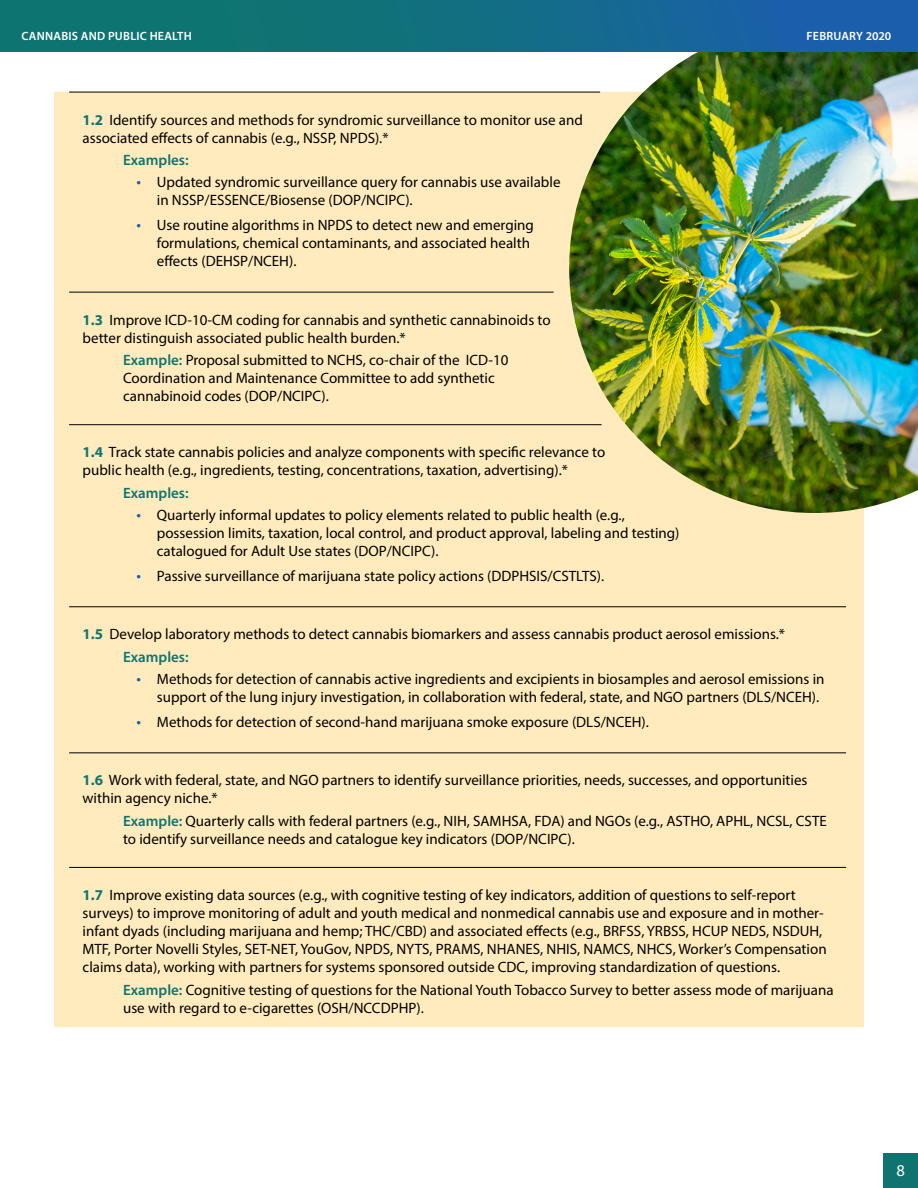
<style>
.page{position:relative;width:918px;height:1188px;background:#fff}
.page>*{position:absolute;margin:0;border:0;box-sizing:border-box;transform-origin:0 0}
.t1{font:16.5px "Myriad Pro";color:#fff}
.t2{font:15px/18px "Myriad Pro";color:#000}
.t3{font:600 15px "Myriad Pro";color:#0f7470}
.t4{font:600 12px "Myriad Pro";letter-spacing:.02em;color:#fff}
.s1{font-weight:700;color:#0f7470}
.s2{font-size:16.5px;color:#1a5fab}
.s3{font-weight:600;color:#0f7470}
</style>
<div class="page">
<div style="left:54px;top:92px;width:810px;height:935px;background:#ffebbd"></div>
<div style="left:883px;top:1153px;width:35px;height:35px;background:#0f7470"></div>
<hr style="left:69px;top:92px;width:531px;height:1px;background:#000">
<hr style="left:69px;top:292px;width:485px;height:1px;background:#000">
<hr style="left:69px;top:424px;width:533px;height:1px;background:#000">
<hr style="left:69px;top:607px;width:777px;height:1px;background:#000">
<hr style="left:69px;top:753px;width:777px;height:1px;background:#000">
<hr style="left:69px;top:867px;width:777px;height:1px;background:#000">
<img style="left:569px;top:52px;width:349px;height:461px">
<div style="left:0;top:0;width:918px;height:52px;background:linear-gradient(to right,#0b7963,#1b5fac)"></div>
<p class="t4" style="left:22px;top:28px;width:172px">CANNABIS AND PUBLIC HEALTH</p>
<p class="t4" style="left:807px;top:28px;width:86px">FEBRUARY 2020</p>
<p class="t2" style="left:83px;top:110px;width:502px"><span class="s1">1.2</span> Identify sources and methods for syndromic surveillance to monitor use and associated effects of cannabis (e.g., NSSP, NPDS).*</p>
<p class="t3" style="left:123px;top:151px;width:67px">Examples:</p>
<p class="t2" style="left:157px;top:173px;width:405px;text-indent:-20px"><span class="s2">•</span> Updated syndromic surveillance query for cannabis use available in NSSP/ESSENCE/Biosense (DOP/NCIPC).</p>
<p class="t2" style="left:157px;top:216px;width:379px;text-indent:-20px"><span class="s2">•</span> Use routine algorithms in NPDS to detect new and emerging formulations, chemical contaminants, and associated health effects (DEHSP/NCEH).</p>
<p class="t2" style="left:83px;top:310px;width:470px"><span class="s1">1.3</span> Improve ICD-10-CM coding for cannabis and synthetic cannabinoids to better distinguish associated public health burden.*</p>
<p class="t2" style="left:123px;top:351px;width:387px"><span class="s3">Example:</span> Proposal submitted to NCHS, co-chair of the ICD-10<br>Coordination and Maintenance Committee to add synthetic cannabinoid codes (DOP/NCIPC).</p>
<p class="t2" style="left:83px;top:443px;width:524px"><span class="s1">1.4</span> Track state cannabis policies and analyze components with specific relevance to public health (e.g., ingredients, testing, concentrations, taxation, advertising).*</p>
<p class="t3" style="left:123px;top:483px;width:67px">Examples:</p>
<p class="t2" style="left:157px;top:506px;width:524px;text-indent:-20px"><span class="s2">•</span> Quarterly informal updates to policy elements related to public health (e.g., possession limits, taxation, local control, and product approval, labeling and testing) catalogued for Adult Use states (DOP/NCIPC).</p>
<p class="t2" style="left:137px;top:567px;width:469px"><span class="s2">•</span> Passive surveillance of marijuana state policy actions (DDPHSIS/CSTLTS).</p>
<p class="t2" style="left:123px;top:623px;width:664px;line-height:22.5px;text-indent:-40px"><span class="s1">1.5</span> Develop laboratory methods to detect cannabis biomarkers and assess cannabis product aerosol emissions.*<br><span class="s3">Examples:</span></p>
<p class="t2" style="left:157px;top:670px;width:669px;text-indent:-20px"><span class="s2">•</span> Methods for detection of cannabis active ingredients and excipients in biosamples and aerosol emissions in support of the lung injury investigation, in collaboration with federal, state, and NGO partners (DLS/NCEH).</p>
<p class="t2" style="left:137px;top:713px;width:514px"><span class="s2">•</span> Methods for detection of second-hand marijuana smoke exposure (DLS/NCEH).</p>
<p class="t2" style="left:83px;top:771px;width:726px"><span class="s1">1.6</span> Work with federal, state, and NGO partners to identify surveillance priorities, needs, successes, and opportunities within agency niche.*</p>
<p class="t2" style="left:123px;top:812px;width:705px"><span class="s3">Example:</span> Quarterly calls with federal partners (e.g., NIH, SAMHSA, FDA) and NGOs (e.g., ASTHO, APHL, NCSL, CSTE to identify surveillance needs and catalogue key indicators (DOP/NCIPC).</p>
<p class="t2" style="left:83px;top:886px;width:746px"><span class="s1">1.7</span> Improve existing data sources (e.g., with cognitive testing of key indicators, addition of questions to self-report surveys) to improve monitoring of adult and youth medical and nonmedical cannabis use and exposure and in mother&shy;infant dyads (including marijuana and hemp; THC/CBD) and associated effects (e.g., BRFSS, YRBSS, HCUP NEDS, NSDUH, MTF, Porter Novelli Styles, SET-NET, YouGov, NPDS, NYTS, PRAMS, NHANES, NHIS, NAMCS, NHCS, Worker’s Compensation claims data), working with partners for systems sponsored outside CDC, improving standardization of questions.</p>
<p class="t2" style="left:123px;top:980px;width:712px"><span class="s3">Example:</span> Cognitive testing of questions for the National Youth Tobacco Survey to better assess mode of marijuana use with regard to e-cigarettes (OSH/NCCDPHP).</p>
<p class="t1" style="left:896px;top:1160px;width:10px">8</p>
</div>
